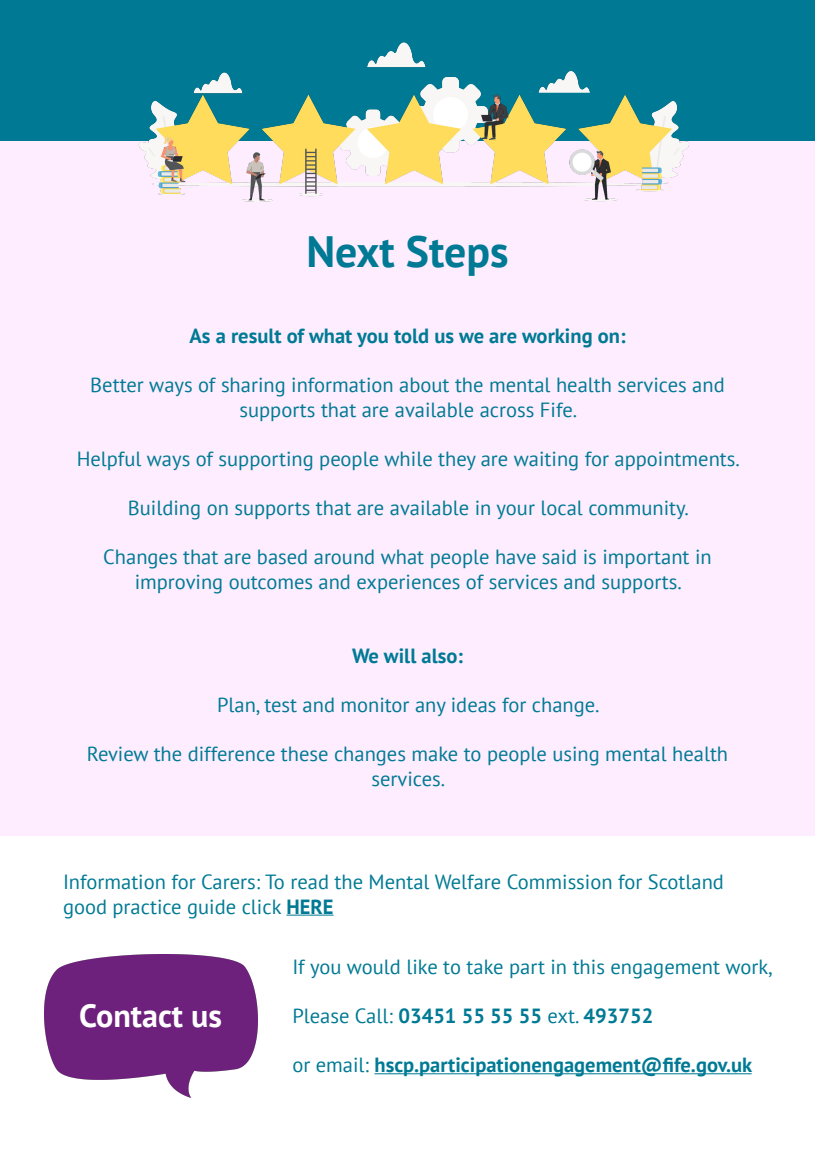
<style>
.page{position:relative;width:815px;height:1152px;background:#fff}
.page>*{position:absolute;margin:0;border:0;box-sizing:border-box;transform-origin:0 0}
.t1{font:700 43.6px "PT Sans";color:#007a94}
.t2{font:700 32px "PT Sans";color:#fff}
.t3{font:20.4px/24.4px "PT Sans";color:#007a94;text-align:center}
.t4{font:700 20.4px "PT Sans";color:#007a94}
.s1{font-weight:700}
.s2{font-weight:400}
</style>
<div class="page">
<div style="left:0;top:140px;width:814px;height:696px;background:#fdedff"></div>
<img style="left:44px;top:955px;width:213px;height:142px">
<hr style="left:374px;top:1073px;width:377px;height:1px;background:#007a94">
<hr style="left:286px;top:914px;width:47px;height:2px;background:#007a94">
<div style="left:0;top:0;width:814px;height:140px;background:#007a94"></div>
<img style="left:111px;top:42px;width:604px;height:160px">
<h1 class="t1" style="left:306px;top:223px;width:204px">Next Steps</h1>
<p class="t4" style="left:189px;top:322px;width:437px">As a result of what you told us we are working on:</p>
<p class="t3" style="left:90px;top:372px;width:635px">Better ways of sharing information about the mental health services and supports that are available across Fife.</p>
<p class="t3" style="left:77px;top:446px;width:664px">Helpful ways of supporting people while they are waiting for appointments.</p>
<p class="t3" style="left:128px;top:495px;width:562px">Building on supports that are available in your local community.</p>
<p class="t3" style="left:103px;top:545px;width:609px">Changes that are based around what people have said is important in improving outcomes and experiences of services and supports.</p>
<p class="t4" style="left:352px;top:642px;width:112px">We will also:</p>
<p class="t3" style="left:217px;top:692px;width:384px">Plan, test and monitor any ideas for change.</p>
<p class="t3" style="left:87px;top:741px;width:642px">Review the difference these changes make to people using mental health services.</p>
<p class="t3" style="left:63px;top:869px;width:662px;text-align:left">Information for Carers: To read the Mental Welfare Commission for Scotland good practice guide click <span class="s1">HERE</span></p>
<h2 class="t2" style="left:79px;top:994px;width:144px">Contact us</h2>
<p class="t3" style="left:292px;top:954px;width:481px">If you would like to take part in this engagement work,</p>
<p class="t4" style="left:292px;top:1002px;width:362px"><span class="s2">Please Call:</span> 03451 55 55 55 <span class="s2">ext.</span> 493752</p>
<p class="t4" style="left:292px;top:1052px;width:461px"><span class="s2">or email:</span> hscp.participationengagement@fife.gov.uk</p>
</div>
